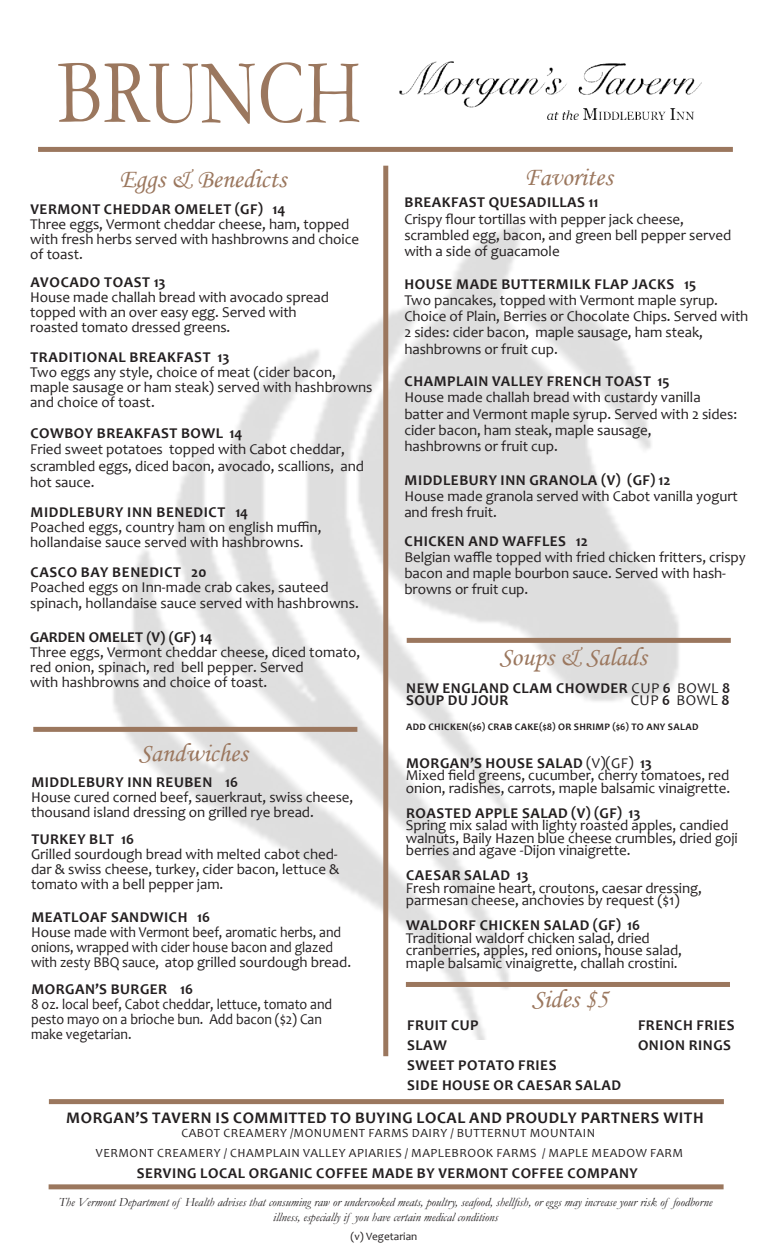
<style>
.page{position:relative;width:765px;height:1260px;background:#fff}
.page>*{position:absolute;margin:0;border:0;box-sizing:border-box;transform-origin:0 0}
.t1{font:92.75px "Garamond";color:#9b775e;scale:.8 1}
.t2{font:26.25px "Monotype Corsiva";color:#9b775e}
.t3{font:700 16.25px "Candara";letter-spacing:.035em;color:#231f20}
.t4{font:15px/15px "Candara";letter-spacing:-.005em;color:#231f20}
.t5{font:700 15px "Candara";letter-spacing:.035em;color:#231f20}
.t6{font:15px/15px "Candara";letter-spacing:-.005em;color:#231f20;scale:.93 1}
.t7{font:700 15px "Candara";color:#231f20}
.t8{font:italic 12.5px/15px "Garamond";color:#231f20;text-align:center}
.t9{font:12.5px "Candara";letter-spacing:.04em;color:#231f20}
.t10{font:11.25px "Candara";color:#231f20}
.t11{font:700 10px "Candara";letter-spacing:.035em;color:#231f20}
.s1{font-weight:400}
.s2{font-weight:700}
</style>
<div class="page">
<div style="left:38px;top:147px;width:695px;height:5px;background:#9b775e"></div>
<div style="left:383px;top:166px;width:5px;height:890px;background:#9b775e"></div>
<div style="left:33px;top:727px;width:324px;height:5px;background:#9b775e"></div>
<div style="left:49px;top:1099px;width:675px;height:5px;background:#9b775e"></div>
<div style="left:49px;top:1184px;width:675px;height:5px;background:#9b775e"></div>
<img style="left:400px;top:61px;width:301px;height:58px">
<div style="left:407px;top:638px;width:324px;height:5px;background:#9b775e"></div>
<div style="left:406px;top:982px;width:324px;height:5px;background:#9b775e"></div>
<p class="t1" style="left:57px;top:30px;width:382px">BRUNCH</p>
<p class="t2" style="left:119px;top:163px;width:168px">Eggs &amp; Benedicts</p>
<p class="t5" style="left:30px;top:200px;width:256px">VERMONT CHEDDAR OMELET (GF) 14</p>
<p class="t4" style="left:30px;top:217px;width:330px">Three eggs, Vermont cheddar cheese, ham, topped with fresh herbs served with hashbrowns and choice of toast.</p>
<p class="t5" style="left:30px;top:272px;width:137px">AVOCADO TOAST 13</p>
<p class="t4" style="left:30px;top:289px;width:300px">House made challah bread with avocado spread topped with an over easy egg. Served with roasted tomato dressed greens.</p>
<p class="t5" style="left:30px;top:347px;width:200px">TRADITIONAL BREAKFAST 13</p>
<p class="t4" style="left:30px;top:364px;width:307px">Two eggs any style, choice of meat (cider bacon,</p>
<p class="t4" style="left:30px;top:379px;width:344px">maple sausage or ham steak) served with hashbrowns and choice of toast.</p>
<p class="t5" style="left:30px;top:424px;width:214px">COWBOY BREAKFAST BOWL 14</p>
<p class="t4" style="left:30px;top:441px;width:335px;line-height:16.2px">Fried sweet potatoes topped with Cabot cheddar, scrambled eggs, diced bacon, avocado, scallions, and hot sauce.</p>
<p class="t5" style="left:30px;top:502px;width:219px">MIDDLEBURY INN BENEDICT 14</p>
<p class="t4" style="left:30px;top:519px;width:293px">Poached eggs, country ham on english muffin, hollandaise sauce served with hashbrowns.</p>
<p class="t5" style="left:30px;top:562px;width:177px">CASCO BAY BENEDICT 20</p>
<p class="t4" style="left:30px;top:579px;width:300px">Poached eggs on Inn-made crab cakes, sauteed</p>
<p class="t4" style="left:30px;top:596px;width:330px">spinach, hollandaise sauce served with hashbrowns.</p>
<p class="t7" style="left:30px;top:628px;width:184px">GARDEN OMELET (V) (GF) 14</p>
<p class="t4" style="left:30px;top:645px;width:332px">Three eggs, Vermont cheddar cheese, diced tomato,</p>
<p class="t4" style="left:30px;top:660px;width:275px">red onion, spinach, red bell pepper. Served</p>
<p class="t4" style="left:30px;top:675px;width:239px">with hashbrowns and choice of toast.</p>
<p class="t2" style="left:139px;top:737px;width:110px">Sandwiches</p>
<p class="t5" style="left:31px;top:772px;width:208px">MIDDLEBURY INN REUBEN 16</p>
<p class="t4" style="left:31px;top:789px;width:324px">House cured corned beef, sauerkraut, swiss cheese, thousand island dressing on grilled rye bread.</p>
<p class="t5" style="left:31px;top:830px;width:104px">TURKEY BLT 16</p>
<p class="t4" style="left:31px;top:847px;width:310px">Grilled sourdough bread with melted cabot ched&shy;dar &amp; swiss cheese, turkey, cider bacon, lettuce &amp;</p>
<p class="t4" style="left:31px;top:877px;width:194px">tomato with a bell pepper jam.</p>
<p class="t5" style="left:31px;top:907px;width:180px">MEATLOAF SANDWICH 16</p>
<p class="t4" style="left:31px;top:924px;width:322px">House made with Vermont beef, aromatic herbs, and onions, wrapped with cider house bacon and glazed with zesty BBQ sauce, atop grilled sourdough bread.</p>
<p class="t5" style="left:31px;top:980px;width:163px">MORGAN’S BURGER 16</p>
<p class="t6" style="left:31px;top:997px;width:325px">8 oz. local beef, Cabot cheddar, lettuce, tomato and pesto mayo on a brioche bun. Add bacon ($2) Can make vegetarian.</p>
<p class="t2" style="left:524px;top:161px;width:90px">Favorites</p>
<p class="t5" style="left:405px;top:193px;width:195px">BREAKFAST QUESADILLAS 11</p>
<p class="t4" style="left:404px;top:211px;width:329px;line-height:16.2px">Crispy flour tortillas with pepper jack cheese, scrambled egg, bacon, and green bell pepper served with a side of guacamole</p>
<p class="t5" style="left:405px;top:274px;width:293px">HOUSE MADE BUTTERMILK FLAP JACKS 15</p>
<p class="t4" style="left:404px;top:292px;width:346px;line-height:16.2px">Two pancakes, topped with Vermont maple syrup.<br>Choice of Plain, Berries or Chocolate Chips. Served with<br>2 sides: cider bacon, maple sausage, ham steak,</p>
<p class="t4" style="left:404px;top:341px;width:155px">hashbrowns or fruit cup.</p>
<p class="t5" style="left:405px;top:372px;width:266px">CHAMPLAIN VALLEY FRENCH TOAST 15</p>
<p class="t4" style="left:404px;top:390px;width:298px">House made challah bread with custardy vanilla</p>
<p class="t4" style="left:404px;top:406px;width:334px;line-height:16.2px">batter and Vermont maple syrup. Served with 2 sides: cider bacon, ham steak, maple sausage,</p>
<p class="t4" style="left:404px;top:439px;width:155px">hashbrowns or fruit cup.</p>
<p class="t5" style="left:405px;top:471px;width:268px">MIDDLEBURY INN GRANOLA (V) (GF) 12</p>
<p class="t4" style="left:404px;top:488px;width:335px;line-height:16.2px">House made granola served with Cabot vanilla yogurt and fresh fruit.</p>
<p class="t5" style="left:405px;top:531px;width:185px">CHICKEN AND WAFFLES 12</p>
<p class="t4" style="left:404px;top:549px;width:343px;line-height:16.2px">Belgian waffle topped with fried chicken fritters, crispy bacon and maple bourbon sauce. Served with hash&shy;browns or fruit cup.</p>
<p class="t2" style="left:499px;top:641px;width:149px">Soups &amp; Salads</p>
<p class="t5" style="left:406px;top:679px;width:325px">NEW ENGLAND CLAM CHOWDER <span class="s1">CUP</span> 6 <span class="s1">BOWL</span> 8</p>
<p class="t5" style="left:406px;top:691px;width:104px">SOUP DU JOUR</p>
<p class="t4" style="left:631px;top:693px;width:100px">CUP <span class="s2">6</span> BOWL <span class="s2">8</span></p>
<p class="t11" style="left:406px;top:721px;width:294px">ADD CHICKEN($6) CRAB CAKE($8) OR SHRIMP ($6) TO ANY SALAD</p>
<p class="t5" style="left:406px;top:754px;width:247px">MORGAN’S HOUSE SALAD <span class="s1">(V)(GF)</span> 13</p>
<p class="t4" style="left:406px;top:769px;width:326px;line-height:12.5px">Mixed field greens, cucumber, cherry tomatoes, red onion, radishes, carrots, maple balsamic vinaigrette.</p>
<p class="t5" style="left:406px;top:804px;width:236px">ROASTED APPLE SALAD (V) (GF) 13</p>
<p class="t4" style="left:406px;top:819px;width:333px;line-height:12.5px">Spring mix salad with lighty roasted apples, candied walnuts, Baily Hazen blue cheese crumbles, dried goji berries and agave -Dijon vinaigrette.</p>
<p class="t5" style="left:406px;top:866px;width:124px">CAESAR SALAD 13</p>
<p class="t4" style="left:406px;top:880px;width:298px">Fresh romaine heart, croutons, caesar dressing,</p>
<p class="t4" style="left:406px;top:893px;width:275px">parmesan cheese, anchovies by request ($1)</p>
<p class="t5" style="left:406px;top:916px;width:236px">WALDORF CHICKEN SALAD (GF) 16</p>
<p class="t4" style="left:406px;top:930px;width:245px">Traditional waldorf chicken salad, dried</p>
<p class="t4" style="left:406px;top:943px;width:278px">cranberries, apples, red onions, house salad,</p>
<p class="t4" style="left:406px;top:955px;width:273px">maple balsamic vinaigrette, challah crostini.</p>
<p class="t2" style="left:532px;top:983px;width:78px">Sides $5</p>
<p class="t5" style="left:407px;top:1015px;width:73px">FRUIT CUP</p>
<p class="t5" style="left:638px;top:1015px;width:98px">FRENCH FRIES</p>
<p class="t5" style="left:407px;top:1035px;width:41px">SLAW</p>
<p class="t5" style="left:638px;top:1035px;width:95px">ONION RINGS</p>
<p class="t5" style="left:407px;top:1055px;width:151px">SWEET POTATO FRIES</p>
<p class="t5" style="left:407px;top:1075px;width:215px">SIDE HOUSE OR CAESAR SALAD</p>
<p class="t3" style="left:66px;top:1107px;width:639px">MORGAN’S TAVERN IS COMMITTED TO BUYING LOCAL AND PROUDLY PARTNERS WITH</p>
<p class="t9" style="left:181px;top:1125px;width:415px">CABOT CREAMERY /MONUMENT FARMS DAIRY / BUTTERNUT MOUNTAIN</p>
<p class="t9" style="left:96px;top:1145px;width:589px">VERMONT CREAMERY / CHAMPLAIN VALLEY APIARIES / MAPLEBROOK FARMS / MAPLE MEADOW FARM</p>
<p class="t8" style="left:59px;top:1195px;width:655px">The Vermont Department of Health advises that consuming raw or undercooked meats, poultry, seafood, shellfish, or eggs may increase your risk of foodborne illness, especially if you have certain medical conditions</p>
<p class="t10" style="left:350px;top:1229px;width:68px">(v) Vegetarian</p>
<p class="t5" style="left:137px;top:1164px;width:503px">SERVING LOCAL ORGANIC COFFEE MADE BY VERMONT COFFEE COMPANY</p>
</div>
